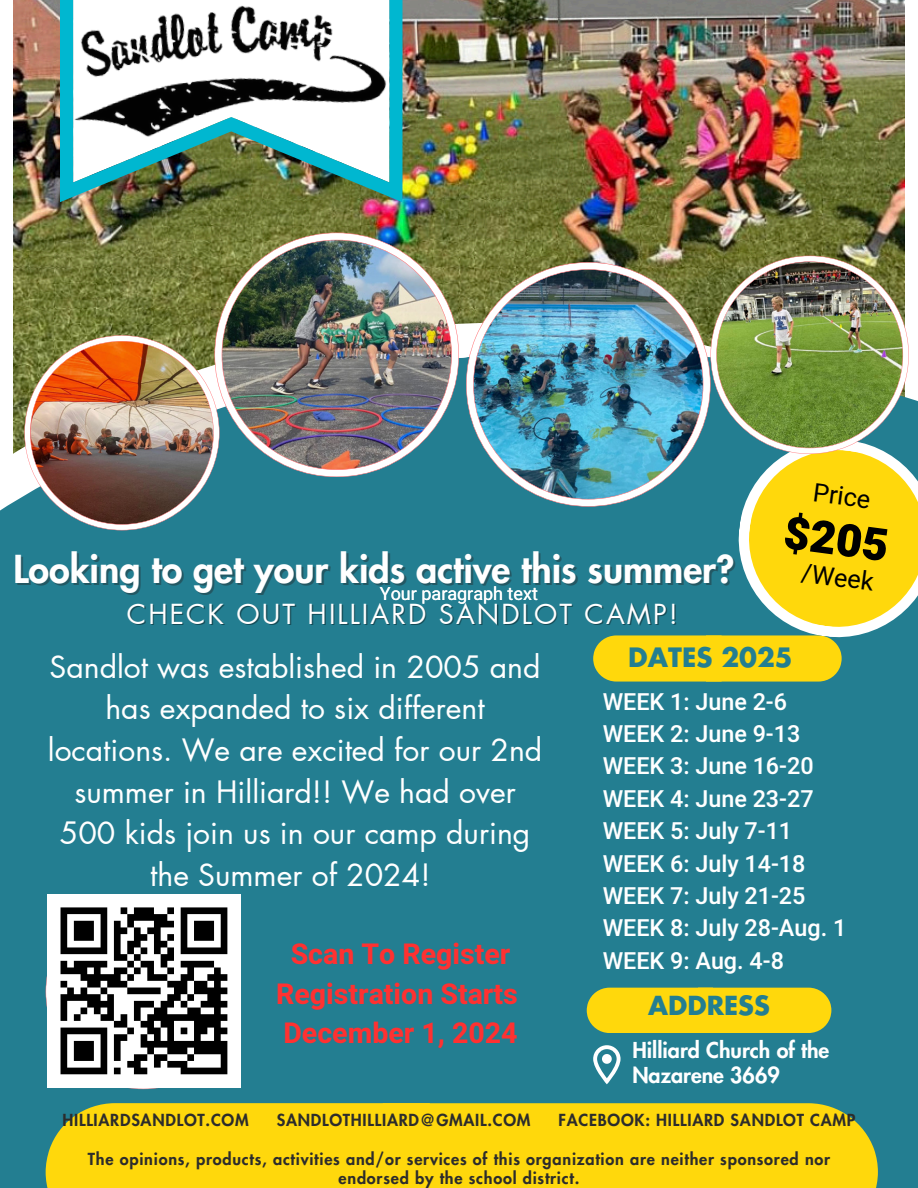
<style>
.page{position:relative;width:918px;height:1188px;background:#fff}
.page>*{position:absolute;margin:0;border:0;box-sizing:border-box;transform-origin:0 0}
.t1{font:900 45.15px "Heebo";color:#000}
.t2{font:800 37.65px "Futura LT Pro";color:#fff}
.t3{font:30.15px/41.7px "Futura LT Pro";color:#fff;text-align:center}
.t4{font:700 28.5px/39.3px "Heebo";color:#ff3131;text-align:center}
.t5{font:27px "Futura LT Pro";letter-spacing:.075em;color:#fff}
.t6{font:700 26.1px "Futura LT Pro";color:#237e91}
.t7{font:700 25.65px "Futura LT Pro";color:#237e91}
.t8{font:25.35px "Heebo";color:#000}
.t9{font:500 23.4px "Heebo";color:#fff}
.t10{font:800 21.45px/24.8px "Futura LT Pro";color:#fff}
.t11{font:18px "Heebo";color:#fff}
.t12{font:800 16.2px/19.2px "Futura LT Pro";letter-spacing:.045em;color:#2c2c2c;text-align:center}
</style>
<div class="page">
<img style="left:13px;top:0;width:891px;height:282px">
<div style="left:0;top:315px;width:918px;height:873px;background:#237e91"></div>
<div style="left:383px;top:1103px;width:495px;height:85px;background:#ffd80c"></div>
<div style="left:46px;top:1103px;width:384px;height:85px;background:#ffd80c"></div>
<svg style="left:593px;top:1045px;width:27px;height:39px"></svg>
<img style="left:60px;top:0;width:342px;height:202px">
<div style="left:587px;top:988px;width:244px;height:45px;background:#ffd80c"></div>
<img style="left:24px;top:335px;width:195px;height:195px">
<img style="left:215px;top:233px;width:244px;height:244px">
<img style="left:466px;top:262px;width:127px;height:245px">
<img style="left:593px;top:256px;width:325px;height:426px">
<img style="left:49px;top:0;width:351px;height:187px">
<svg style="left:46px;top:894px;width:195px;height:195px"></svg>
<div style="left:114px;top:1048px;width:7px;height:6px;background:#000"></div>
<div style="left:147px;top:1048px;width:7px;height:6px;background:#000"></div>
<div style="left:167px;top:1048px;width:20px;height:6px;background:#000"></div>
<div style="left:194px;top:1048px;width:33px;height:6px;background:#000"></div>
<div style="left:61px;top:1054px;width:6px;height:7px;background:#000"></div>
<div style="left:74px;top:1054px;width:20px;height:7px;background:#000"></div>
<div style="left:101px;top:1054px;width:6px;height:7px;background:#000"></div>
<div style="left:114px;top:1054px;width:7px;height:7px;background:#000"></div>
<div style="left:134px;top:1054px;width:13px;height:7px;background:#000"></div>
<div style="left:154px;top:1054px;width:13px;height:7px;background:#000"></div>
<div style="left:187px;top:1054px;width:7px;height:7px;background:#000"></div>
<div style="left:221px;top:1054px;width:6px;height:7px;background:#000"></div>
<div style="left:61px;top:1061px;width:6px;height:7px;background:#000"></div>
<div style="left:101px;top:1061px;width:6px;height:7px;background:#000"></div>
<div style="left:127px;top:1061px;width:14px;height:7px;background:#000"></div>
<div style="left:154px;top:1061px;width:7px;height:7px;background:#000"></div>
<div style="left:167px;top:1061px;width:20px;height:7px;background:#000"></div>
<div style="left:221px;top:1061px;width:6px;height:7px;background:#000"></div>
<div style="left:61px;top:1068px;width:46px;height:6px;background:#000"></div>
<div style="left:114px;top:1068px;width:7px;height:6px;background:#000"></div>
<div style="left:134px;top:1068px;width:13px;height:6px;background:#000"></div>
<div style="left:181px;top:1068px;width:46px;height:6px;background:#000"></div>
<p class="t2" style="left:13px;top:552px;width:723px">Looking to get your kids active this summer?</p>
<p class="t11" style="left:380px;top:581px;width:159px">Your paragraph text</p>
<p class="t5" style="left:127px;top:602px;width:553px">CHECK OUT HILLIARD SANDLOT CAMP!</p>
<p class="t8" style="left:816px;top:475px;width:59px;rotate:8deg">Price</p>
<h1 class="t1" style="left:789px;top:501px;width:107px;rotate:8deg">$205</h1>
<p class="t8" style="left:804px;top:555px;width:74px;rotate:8deg">/Week</p>
<p class="t3" style="left:48px;top:647px;width:496px">Sandlot was established in 2005 and has expanded to six different locations. We are excited for our 2nd summer in Hilliard!! We had over<br>500 kids join us in our camp during the Summer of 2024!</p>
<h5 class="t4" style="left:276px;top:936px;width:243px">Scan To Register<br>Registration Starts<br>December 1, 2024</h5>
<h2 class="t6" style="left:628px;top:646px;width:166px">DATES 2025</h2>
<p class="t9" style="left:603px;top:685px;width:186px">WEEK 1: June 2-6</p>
<h6 class="t9" style="left:603px;top:718px;width:199px">WEEK 2: June 9-13</h6>
<h5 class="t9" style="left:603px;top:750px;width:212px">WEEK 3: June 16-20</h5>
<h4 class="t9" style="left:603px;top:782px;width:212px">WEEK 4: June 23-27</h4>
<p class="t9" style="left:603px;top:815px;width:191px">WEEK 5: July 7-11</p>
<p class="t9" style="left:603px;top:847px;width:204px">WEEK 6: July 14-18</p>
<p class="t9" style="left:603px;top:880px;width:204px">WEEK 7: July 21-25</p>
<p class="t9" style="left:603px;top:912px;width:245px">WEEK 8: July 28-Aug. 1</p>
<p class="t9" style="left:603px;top:944px;width:183px">WEEK 9: Aug. 4-8</p>
<p class="t7" style="left:648px;top:994px;width:123px">ADDRESS</p>
<p class="t10" style="left:632px;top:1039px;width:198px">Hilliard Church of the<br>Nazarene 3669</p>
<p class="t12" style="left:62px;top:1111px;width:188px">HILLIARDSANDLOT.COM</p>
<p class="t12" style="left:277px;top:1111px;width:255px">SANDLOTHILLIARD@GMAIL.COM</p>
<p class="t12" style="left:559px;top:1111px;width:298px">FACEBOOK: HILLIARD SANDLOT CAMP</p>
<p class="t12" style="left:88px;top:1150px;width:744px">The opinions, products, activities and/or services of this organization are neither sponsored nor endorsed by the school district.</p>
</div>
